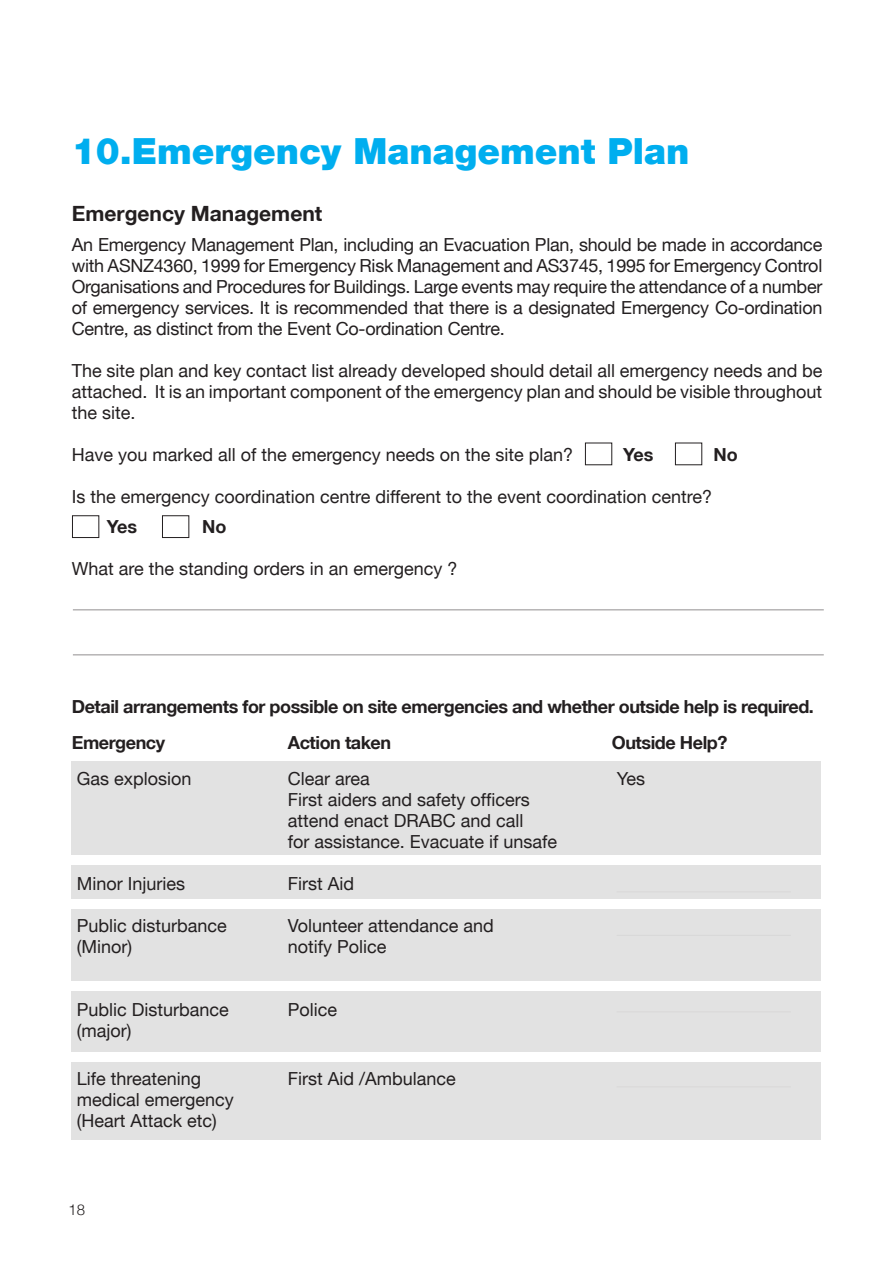
<style>
.page{position:relative;width:893px;height:1263px;background:#fff}
.page>*{position:absolute;margin:0;border:0;box-sizing:border-box;transform-origin:0 0}
.t1{font:900 36px "Helvetica Neue LT";color:#00aeef}
.t2{font:700 21px "Helvetica Neue LT";color:#231f20}
.t3{font:18px/21px "Helvetica Neue LT";color:#231f20;text-align:justify}
.t4{font:700 18px "Helvetica Neue LT";letter-spacing:-.025em;color:#231f20}
.t5{font:300 15px "Helvetica Neue";color:#231f20}
</style>
<div class="page">
<div style="left:71px;top:761px;width:749px;height:94px;background:#e2e2e2"></div>
<div style="left:71px;top:865px;width:749px;height:34px;background:#e2e2e2"></div>
<div style="left:71px;top:910px;width:749px;height:71px;background:#e2e2e2"></div>
<div style="left:71px;top:991px;width:749px;height:61px;background:#e2e2e2"></div>
<div style="left:71px;top:1062px;width:749px;height:78px;background:#e2e2e2"></div>
<hr style="left:73px;top:609px;width:751px;height:1px;background:#231f20">
<hr style="left:73px;top:654px;width:751px;height:1px;background:#231f20">
<hr style="left:617px;top:891px;width:174px;height:1px;background:#231f20">
<hr style="left:617px;top:935px;width:174px;height:1px;background:#231f20">
<hr style="left:617px;top:1011px;width:174px;height:1px;background:#231f20">
<hr style="left:617px;top:1086px;width:174px;height:1px;background:#231f20">
<div style="left:72px;top:515px;width:27px;height:23px;border:1px solid #231f20"></div>
<div style="left:162px;top:515px;width:27px;height:23px;border:1px solid #231f20"></div>
<p class="t1" style="left:72px;top:129px;width:619px">10.Emergency Management Plan</p>
<p class="t2" style="left:72px;top:200px;width:252px">Emergency Management</p>
<p class="t3" style="left:72px;top:234px;width:752px">An Emergency Management Plan, including an Evacuation Plan, should be made in accordance with ASNZ4360, 1999 for Emergency Risk Management and AS3745, 1995 for Emergency Control Organisations and Procedures for Buildings. Large events may require the attendance of a number of emergency services. It is recommended that there is a designated Emergency Co-ordination Centre, as distinct from the Event Co-ordination Centre.</p>
<p class="t3" style="left:72px;top:360px;width:752px">The site plan and key contact list already developed should detail all emergency needs and be attached. It is an important component of the emergency plan and should be visible throughout the site.</p>
<p class="t3" style="left:72px;top:444px;width:503px">Have you marked all of the emergency needs on the site plan?</p>
<p class="t4" style="left:623px;top:443px;width:32px">Yes</p>
<p class="t4" style="left:714px;top:443px;width:26px">No</p>
<p class="t3" style="left:72px;top:486px;width:642px">Is the emergency coordination centre different to the event coordination centre?</p>
<p class="t4" style="left:107px;top:515px;width:32px">Yes</p>
<p class="t4" style="left:202px;top:515px;width:26px">No</p>
<p class="t3" style="left:72px;top:558px;width:387px">What are the standing orders in an emergency ?</p>
<p class="t4" style="left:72px;top:695px;width:744px">Detail arrangements for possible on site emergencies and whether outside help is required.</p>
<p class="t4" style="left:72px;top:731px;width:95px">Emergency</p>
<p class="t4" style="left:288px;top:731px;width:105px">Action taken</p>
<p class="t4" style="left:612px;top:731px;width:117px">Outside Help?</p>
<p class="t3" style="left:77px;top:768px;width:116px">Gas explosion</p>
<p class="t3" style="left:288px;top:768px;width:83px">Clear area</p>
<p class="t3" style="left:617px;top:768px;width:30px">Yes</p>
<p class="t3" style="left:288px;top:789px;width:243px">First aiders and safety officers</p>
<p class="t3" style="left:288px;top:810px;width:237px">attend enact DRABC and call</p>
<p class="t3" style="left:288px;top:831px;width:271px">for assistance. Evacuate if unsafe</p>
<p class="t3" style="left:77px;top:873px;width:110px">Minor Injuries</p>
<p class="t3" style="left:288px;top:873px;width:68px">First Aid</p>
<p class="t3" style="left:77px;top:915px;width:152px">Public disturbance</p>
<p class="t3" style="left:288px;top:915px;width:208px">Volunteer attendance and</p>
<p class="t3" style="left:77px;top:936px;width:57px">(Minor)</p>
<p class="t3" style="left:288px;top:936px;width:100px">notify Police</p>
<p class="t3" style="left:77px;top:999px;width:154px">Public Disturbance</p>
<p class="t3" style="left:288px;top:999px;width:51px">Police</p>
<p class="t3" style="left:77px;top:1020px;width:56px">(major)</p>
<p class="t3" style="left:77px;top:1068px;width:126px">Life threatening</p>
<p class="t3" style="left:288px;top:1068px;width:170px">First Aid /Ambulance</p>
<p class="t3" style="left:77px;top:1089px;width:158px">medical emergency (Heart Attack etc)</p>
<p class="t5" style="left:68px;top:1200px;width:18px">18</p>
</div>
